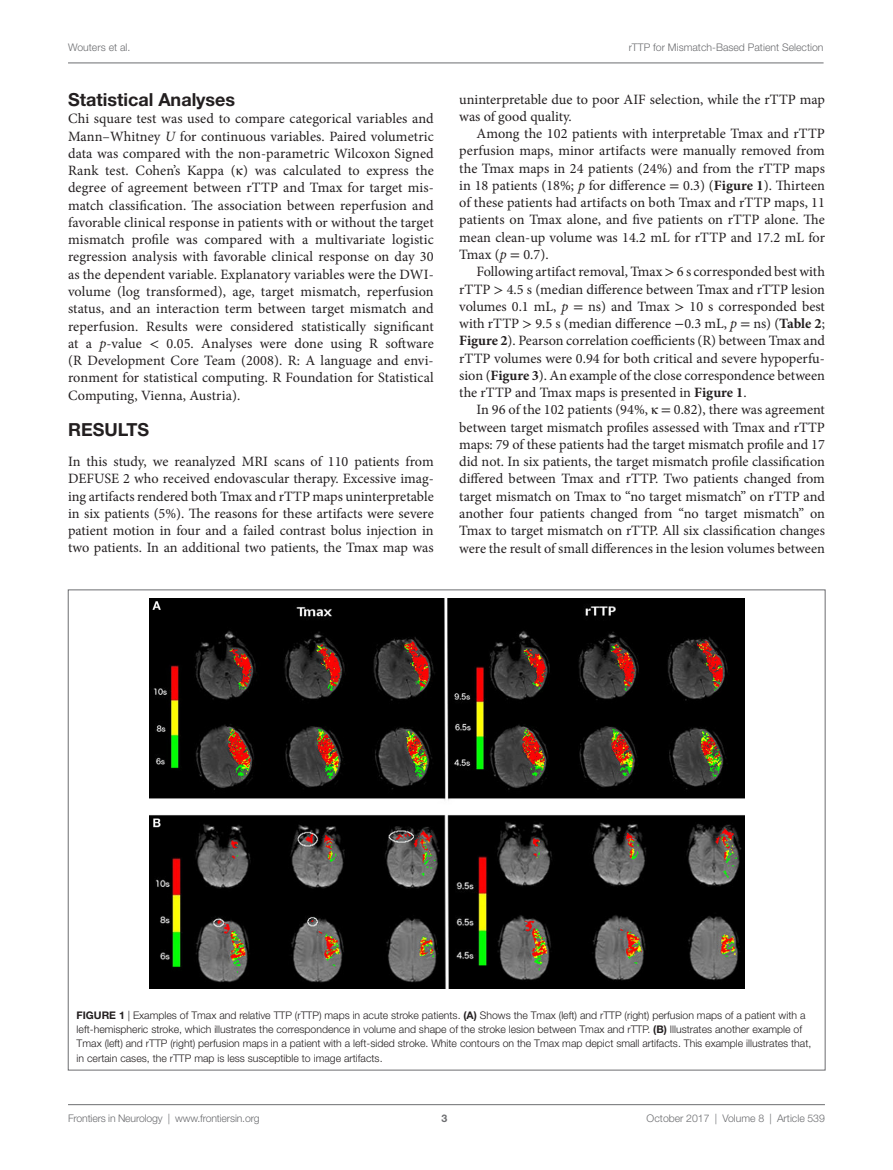
<style>
.page{position:relative;width:893px;height:1170px;background:#fff}
.page>*{position:absolute;margin:0;border:0;box-sizing:border-box;transform-origin:0 0}
.t1{font:700 18px "Helvetica Neue LT Std";color:#231f20}
.t2{font:14.25px/17.2px "Minion Pro";color:#231f20;text-align:justify}
.t3{font:300 10.5px/14.2px "Helvetica Neue LT Std";color:#231f20}
.t4{font:300 10.5px "Helvetica Neue LT Std";color:#6c6d70}
.t5{font:700 10.5px "Helvetica Neue LT Std";color:#6c6d70}
.s1{font-style:italic}
.s2{font-family:"STIX General"}
.s3{font-weight:700}
</style>
<div class="page">
<img style="left:149px;top:598px;width:595px;height:390px">
<hr style="left:68px;top:1104px;width:757px;height:1px;background:#6c6d70">
<hr style="left:68px;top:63px;width:755px;height:1px;background:#6c6d70">
<p class="t4" style="left:68px;top:41px;width:64px">Wouters et al.</p>
<p class="t4" style="left:629px;top:41px;width:196px">rTTP for Mismatch-Based Patient Selection</p>
<p class="t1" style="left:68px;top:88px;width:169px">Statistical Analyses</p>
<p class="t2" style="left:68px;top:110px;width:367px">Chi square test was used to compare categorical variables and Mann–Whitney <span class="s1">U</span> for continuous variables. Paired volumetric data was compared with the non-parametric Wilcoxon Signed Rank test. Cohen’s Kappa (<span class="s2">κ</span>) was calculated to express the degree of agreement between rTTP and Tmax for target mis&shy;match classification. The association between reperfusion and favorable clinical response in patients with or without the target mismatch profile was compared with a multivariate logistic regression analysis with favorable clinical response on day 30 as the dependent variable. Explanatory variables were the DWI&shy;volume (log transformed), age, target mismatch, reperfusion status, and an interaction term between target mismatch and reperfusion. Results were considered statistically significant at a <span class="s1">p</span>-value <span class="s2">&lt;</span> 0.05. Analyses were done using R software (R Development Core Team (2008). R: A language and envi&shy;ronment for statistical computing. R Foundation for Statistical Computing, Vienna, Austria).</p>
<p class="t1" style="left:68px;top:418px;width:13px">RES</p>
<p class="t1" style="left:104px;top:418px;width:45px">ULTS</p>
<p class="t2" style="left:68px;top:453px;width:367px">In this study, we reanalyzed MRI scans of 110 patients from DEFUSE 2 who received endovascular therapy. Excessive imag&shy;ing artifacts rendered both Tmax and rTTP maps uninterpretable in six patients (5%). The reasons for these artifacts were severe patient motion in four and a failed contrast bolus injection in two patients. In an additional two patients, the Tmax map was</p>
<p class="t2" style="left:459px;top:90px;width:367px">uninterpretable due to poor AIF selection, while the rTTP map was of good quality.</p>
<p class="t2" style="left:459px;top:125px;width:367px;text-indent:17px">Among the 102 patients with interpretable Tmax and rTTP perfusion maps, minor artifacts were manually removed from the Tmax maps in 24 patients (24%) and from the rTTP maps in 18 patients (18%; <span class="s1">p</span> for difference <span class="s2">=</span> 0.3) (<span class="s3">Figure 1</span>). Thirteen of these patients had artifacts on both Tmax and rTTP maps, 11 patients on Tmax alone, and five patients on rTTP alone. The mean clean-up volume was 14.2 mL for rTTP and 17.2 mL for Tmax (<span class="s1">p</span> <span class="s2">=</span> 0.7).</p>
<p class="t2" style="left:459px;top:263px;width:367px;text-indent:17px">Following artifact removal, Tmax <span class="s2">&gt;</span> 6 s corresponded best with rTTP <span class="s2">&gt;</span> 4.5 s (median difference between Tmax and rTTP lesion volumes 0.1 mL, <span class="s1">p</span> <span class="s2">=</span> ns) and Tmax <span class="s2">&gt;</span> 10 s corresponded best with rTTP <span class="s2">&gt;</span> 9.5 s (median difference <span class="s2">−</span>0.3 mL, <span class="s1">p</span> <span class="s2">=</span> ns) (<span class="s3">Table 2</span>; <span class="s3">Figure 2</span>). Pearson correlation coefficients (R) between Tmax and rTTP volumes were 0.94 for both critical and severe hypoperfu&shy;sion (<span class="s3">Figure 3</span>). An example of the close correspondence between the rTTP and Tmax maps is presented in <span class="s3">Figure 1</span>.</p>
<p class="t2" style="left:459px;top:401px;width:367px;text-indent:17px">In 96 of the 102 patients (94%, <span class="s2">κ =</span> 0.82), there was agreement between target mismatch profiles assessed with Tmax and rTTP maps: 79 of these patients had the target mismatch profile and 17 did not. In six patients, the target mismatch profile classification differed between Tmax and rTTP. Two patients changed from target mismatch on Tmax to “no target mismatch” on rTTP and another four patients changed from “no target mismatch” on Tmax to target mismatch on rTTP. All six classification changes were the result of small differences in the lesion volumes between</p>
<p class="t3" style="left:77px;top:1007px;width:736px"><span class="s3">Figure 1</span> | Examples of Tmax and relative TTP (rTTP) maps in acute stroke patients. <span class="s3">(A)</span> Shows the Tmax (left) and rTTP (right) perfusion maps of a patient with a left-hemispheric stroke, which illustrates the correspondence in volume and shape of the stroke lesion between Tmax and rTTP. <span class="s3">(B)</span> Illustrates another example of Tmax (left) and rTTP (right) perfusion maps in a patient with a left-sided stroke. White contours on the Tmax map depict small artifacts. This example illustrates that, in certain cases, the rTTP map is less susceptible to image artifacts.</p>
<p class="t4" style="left:68px;top:1111px;width:193px">Frontiers in Neurology | www.frontiersin.org</p>
<p class="t4" style="left:647px;top:1111px;width:180px">October 2017 | Volume 8 | Article 539</p>
<p class="t5" style="left:441px;top:1111px;width:7px">3</p>
</div>
